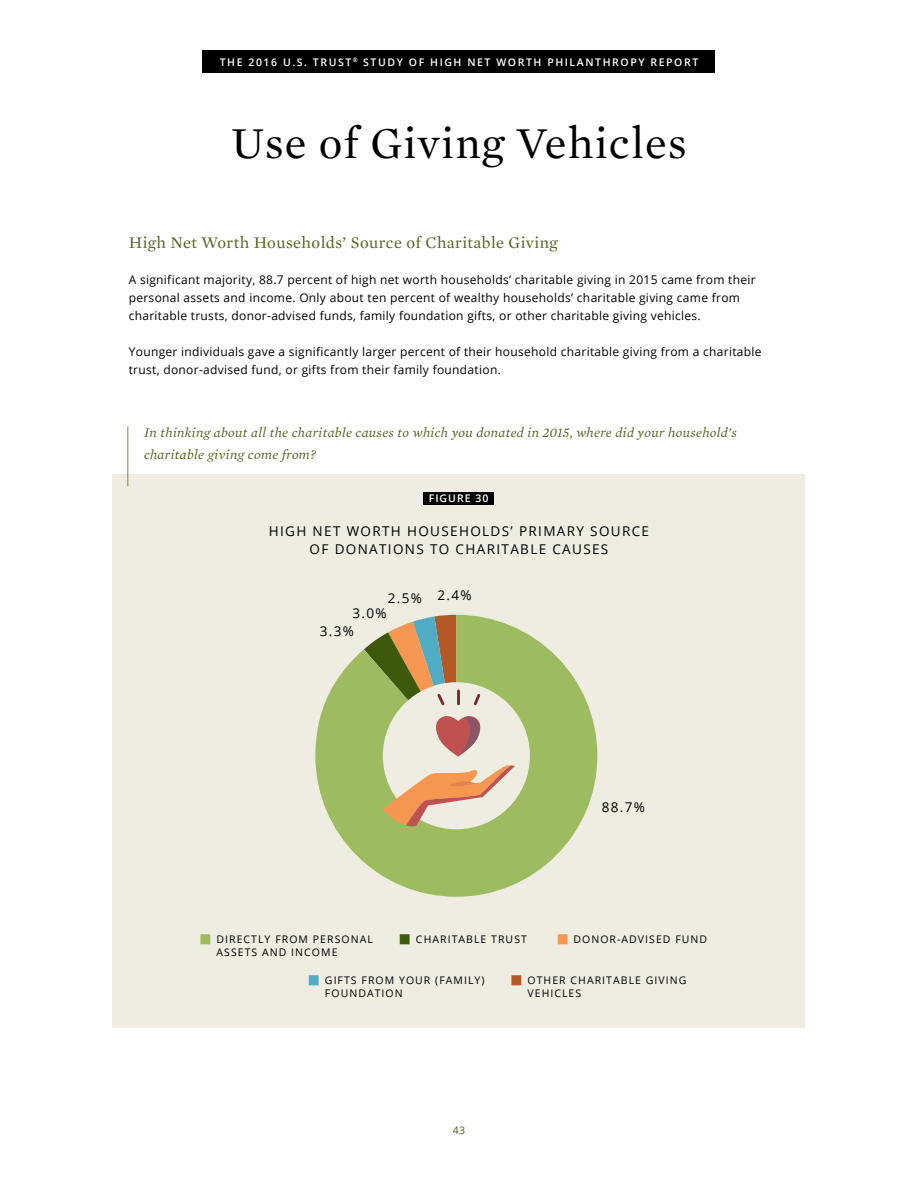
<style>
.page{position:relative;width:918px;height:1188px;background:#fff}
.page>*{position:absolute;margin:0;border:0;box-sizing:border-box;transform-origin:0 0}
.t1{font:45px "Mercury Text G1 Roman";letter-spacing:.025em;color:#000}
.t2{font:16.5px "Mercury Text G1 Roman";letter-spacing:.025em;color:#556221}
.t3{font:italic 13.5px/22.5px "Mercury Text G1";letter-spacing:.025em;color:#556221}
.t4{font:13.5px/18px "Open Sans";letter-spacing:.1em;color:#000;text-align:center}
.t5{font:12px/18px "Open Sans";letter-spacing:.025em;color:#000}
.t6{font:10.5px/13.5px "Open Sans";letter-spacing:.1em;color:#000}
.t7{font:600 10.5px "Open Sans";letter-spacing:.15em;color:#fff}
.t8{font:10.5px "Open Sans";color:#556221}
.s1{font-family:"Minion Pro";font-size:34.5px;color:#9dbb5f}
.s2{font-family:"Minion Pro";font-size:34.5px;color:#50acc4}
.s3{font-family:"Minion Pro";font-size:34.5px;color:#3c590c}
.s4{font-family:"Minion Pro";font-size:34.5px;color:#b35827}
.s5{font-family:"Minion Pro";font-size:34.5px;color:#f59750}
</style>
<div class="page">
<div style="left:202px;top:51px;width:514px;height:22px;background:#000"></div>
<div style="left:112px;top:474px;width:694px;height:554px;background:#efece1"></div>
<hr style="left:128px;top:426px;width:1px;height:60px;background:#556221">
<div style="left:424px;top:492px;width:70px;height:13px;background:#000"></div>
<svg style="left:315px;top:617px;width:282px;height:280px;fill:#9dbb5f"></svg>
<div style="left:383px;top:682px;width:147px;height:147px;background:#efece1;border-radius:50%"></div>
<svg style="left:383px;top:765px;width:132px;height:62px"></svg>
<svg style="left:364px;top:615px;width:121px;height:142px"></svg>
<p class="t7" style="left:220px;top:55px;width:480px">THE 2016 U.S. TRUST<sup>®</sup> STUDY OF HIGH NET WORTH PHILANTHROPY REPORT</p>
<h1 class="t1" style="left:231px;top:116px;width:457px">Use of Giving Vehicles</h1>
<h2 class="t2" style="left:129px;top:232px;width:430px">High Net Worth Households’ Source of Charitable Giving</h2>
<p class="t5" style="left:129px;top:270px;width:628px">A significant majority, 88.7 percent of high net worth households’ charitable giving in 2015 came from their personal assets and income. Only about ten percent of wealthy households’ charitable giving came from charitable trusts, donor-advised funds, family foundation gifts, or other charitable giving vehicles.</p>
<p class="t5" style="left:129px;top:342px;width:634px">Younger individuals gave a significantly larger percent of their household charitable giving from a charitable trust, donor-advised fund, or gifts from their family foundation.</p>
<p class="t3" style="left:144px;top:421px;width:594px">In thinking about all the charitable causes to which you donated in 2015, where did your household’s charitable giving come from?</p>
<p class="t7" style="left:429px;top:491px;width:61px">FIGURE 30</p>
<p class="t4" style="left:269px;top:521px;width:382px">HIGH NET WORTH HOUSEHOLDS’ PRIMARY SOURCE<br>OF DONATIONS TO CHARITABLE CAUSES</p>
<p class="t4" style="left:388px;top:588px;width:85px">2.5% 2.4%</p>
<p class="t4" style="left:353px;top:604px;width:36px">3.0%</p>
<p class="t4" style="left:320px;top:622px;width:36px">3.3%</p>
<p class="t4" style="left:602px;top:798px;width:45px">88.7%</p>
<p class="t6" style="left:216px;top:932px;width:158px;text-indent:-18px"><span class="s1">■</span> DIRECTLY FROM PERSONAL<br>ASSETS AND INCOME</p>
<p class="t6" style="left:325px;top:973px;width:161px;text-indent:-18px"><span class="s2">■</span> GIFTS FROM YOUR (FAMILY)<br>FOUNDATION</p>
<p class="t6" style="left:398px;top:932px;width:130px"><span class="s3">■</span> CHARITABLE TRUST</p>
<p class="t6" style="left:527px;top:973px;width:160px;text-indent:-18px"><span class="s4">■</span> OTHER CHARITABLE GIVING<br>VEHICLES</p>
<p class="t6" style="left:556px;top:932px;width:153px"><span class="s5">■</span> DONOR-ADVISED FUND</p>
<p class="t8" style="left:453px;top:1123px;width:14px">43</p>
</div>
